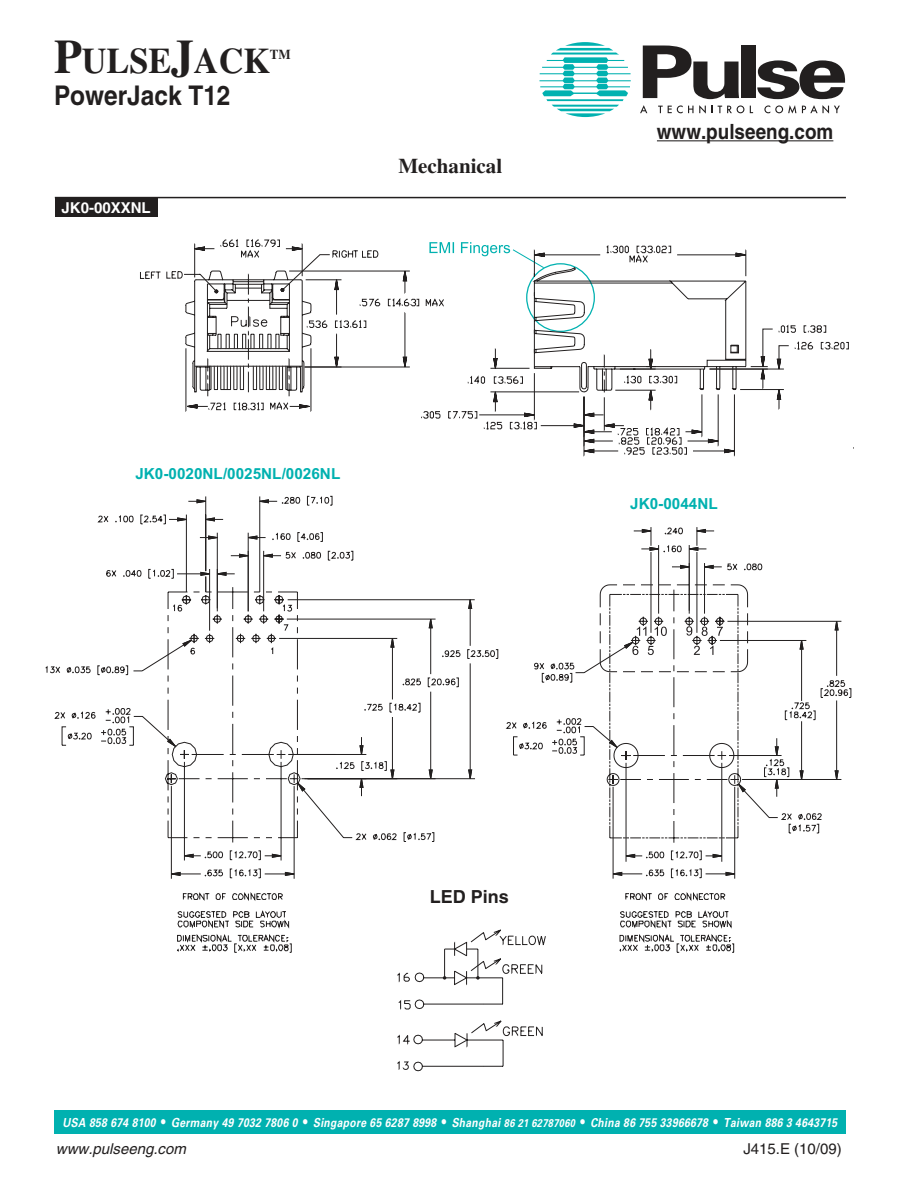
<style>
.page{position:relative;width:918px;height:1188px;background:#fff}
.page>*{position:absolute;margin:0;border:0;box-sizing:border-box;transform-origin:0 0}
.t1{font:700 36px "Times";color:#221f1f;scale:.95 1}
.t2{font:700 27.15px "Helvetica";color:#221f1f;scale:.9 1}
.t3{font:700 21px "Helvetica";color:#221f1f;scale:.9 1}
.t4{font:700 21px "Times";color:#221f1f}
.t5{font:700 18px "Helvetica";color:#221f1f}
.t6{font:700 15.3px "Arial";color:#00b1b0}
.t7{font:italic 15px "Helvetica";color:#221f1f}
.t8{font:15px "Helvetica";color:#221f1f}
.t9{font:700 15px "Helvetica";color:#fff}
.t10{font:700 13.65px "Times";color:#221f1f;scale:.95 1}
.t11{font:italic 700 12.45px "Univers";color:#fff;scale:.83 1}
.s1{font-size:48px}
.s2{font-size:11.25px}
</style>
<div class="page">
<hr style="left:657px;top:140px;width:176px;height:1px;background:#221f1f">
<svg style="left:194px;top:239px;width:109px;height:11px"></svg>
<svg style="left:140px;top:250px;width:280px;height:162px"></svg>
<svg style="left:183px;top:404px;width:105px;height:5px"></svg>
<svg style="left:425px;top:242px;width:424px;height:214px"></svg>
<svg style="left:288px;top:358px;width:216px;height:138px"></svg>
<svg style="left:46px;top:665px;width:60px;height:81px"></svg>
<svg style="left:106px;top:496px;width:248px;height:383px"></svg>
<svg style="left:177px;top:589px;width:558px;height:364px"></svg>
<svg style="left:534px;top:527px;width:318px;height:307px"></svg>
<svg style="left:575px;top:529px;width:267px;height:350px"></svg>
<svg style="left:619px;top:891px;width:115px;height:62px"></svg>
<hr style="left:55px;top:197px;width:791px;height:1px;background:#221f1f">
<div style="left:55px;top:197px;width:103px;height:20px;background:#221f1f"></div>
<div style="left:742px;top:46px;width:14px;height:52px;background:#221f1f"></div>
<svg style="left:757px;top:60px;width:88px;height:39px"></svg>
<svg style="left:643px;top:46px;width:96px;height:53px"></svg>
<svg style="left:640px;top:105px;width:7px;height:8px"></svg>
<svg style="left:658px;top:105px;width:48px;height:9px"></svg>
<svg style="left:712px;top:105px;width:32px;height:8px"></svg>
<svg style="left:764px;top:105px;width:32px;height:9px"></svg>
<svg style="left:802px;top:105px;width:38px;height:9px"></svg>
<svg style="left:540px;top:42px;width:91px;height:75px"></svg>
<svg style="left:396px;top:929px;width:150px;height:143px"></svg>
<div style="left:342px;top:888px;width:254px;height:26px;background:#fff"></div>
<div style="left:54px;top:1110px;width:792px;height:24px;background:#00b1b0"></div>
<h1 class="t1" style="left:54px;top:48px;width:229px"><span class="s1">P</span>ULSE<span class="s1">J</span>ACK</h1>
<p class="t10" style="left:270px;top:49px;width:23px">TM</p>
<h2 class="t2" style="left:54px;top:85px;width:198px">PowerJack T12</h2>
<p class="t9" style="left:62px;top:202px;width:91px">JK0-00XXNL</p>
<h3 class="t4" style="left:398px;top:159px;width:105px">Mechanical</h3>
<p class="t6" style="left:135px;top:465px;width:206px">JK0-0020NL/0025NL/0026NL</p>
<h3 class="t3" style="left:657px;top:123px;width:198px">www.pulseeng.com</h3>
<p class="t6" style="left:630px;top:495px;width:89px">JK0-0044NL</p>
<h3 class="t5" style="left:430px;top:890px;width:81px">LED Pins</h3>
<p class="t11" style="left:63px;top:1118px;width:938px">USA 858 674 8100 ● Germany 49 7032 7806 0 ● Singapore 65 6287 8998 ● Shanghai <span class="s2">86 21 62787060</span> ● China 86 755 33966678 ● Taiwan 886 3 4643715</p>
<p class="t7" style="left:56px;top:1143px;width:135px">www.pulseeng.com</p>
<p class="t8" style="left:743px;top:1143px;width:100px">J415.E (10/09)</p>
</div>
